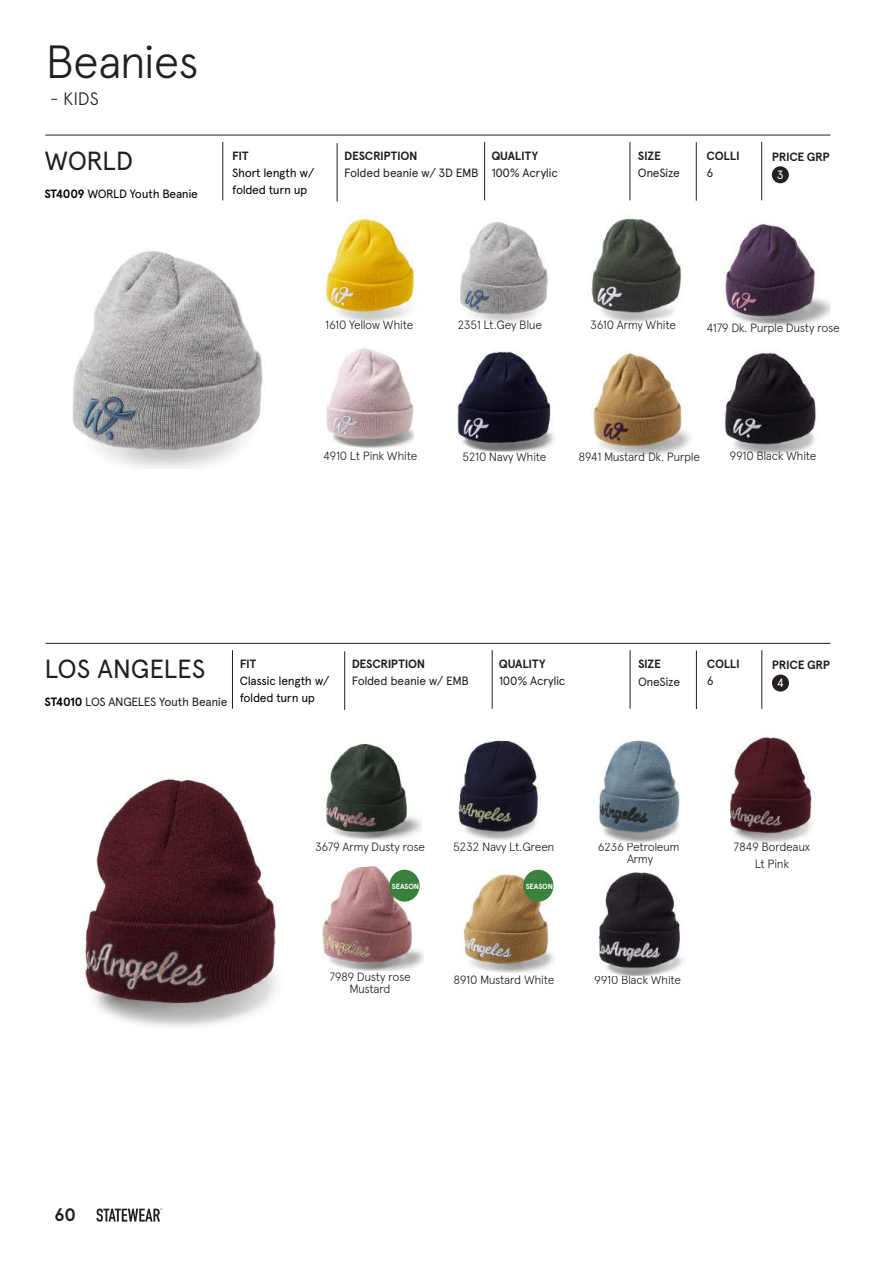
<style>
.page{position:relative;width:893px;height:1263px;background:#fff}
.page>*{position:absolute;margin:0;border:0;box-sizing:border-box;transform-origin:0 0}
.t1{font:300 46.5px "Apercu";letter-spacing:-.035em;color:#231f20}
.t2{font:26.25px "Apercu";letter-spacing:-.01em;color:#231f20}
.t3{font:300 18px "Apercu";color:#231f20}
.t4{font:700 18px "Apercu";color:#231f20}
.t5{font:300 12px/12px "Apercu";letter-spacing:-.035em;color:#231f20;text-align:center}
.t6{font:12px "Apercu";letter-spacing:-.03em;color:#231f20}
.t7{font:700 12px "Apercu";letter-spacing:-.025em;color:#231f20}
.t8{font:12px/17.2px "Apercu";letter-spacing:-.035em;color:#000}
.t9{font:12px "Apercu";color:#fff}
.t10{font:700 7.5px "Apercu";letter-spacing:-.015em;color:#fff}
.s1{font-weight:700}
.s2{font-weight:700;color:#000}
</style>
<div class="page">
<svg style="left:97px;top:1208px;width:65px;height:14px"></svg>
<img style="left:725px;top:351px;width:91px;height:103px">
<img style="left:460px;top:221px;width:88px;height:101px">
<img style="left:591px;top:218px;width:90px;height:104px">
<img style="left:325px;top:743px;width:96px;height:97px">
<img style="left:459px;top:868px;width:95px;height:104px">
<img style="left:322px;top:864px;width:102px;height:107px">
<img style="left:592px;top:352px;width:98px;height:102px">
<img style="left:723px;top:224px;width:107px;height:101px">
<hr style="left:45px;top:135px;width:785px;height:1px;background:#231f20">
<div style="left:772px;top:166px;width:17px;height:17px;background:#231f20;border-radius:50%"></div>
<hr style="left:222px;top:142px;width:1px;height:58px;background:#231f20">
<hr style="left:484px;top:142px;width:1px;height:58px;background:#231f20">
<hr style="left:630px;top:142px;width:1px;height:58px;background:#231f20">
<hr style="left:761px;top:142px;width:1px;height:58px;background:#231f20">
<hr style="left:696px;top:142px;width:1px;height:59px;background:#231f20">
<hr style="left:337px;top:143px;width:1px;height:59px;background:#231f20">
<hr style="left:46px;top:643px;width:784px;height:1px;background:#231f20">
<div style="left:772px;top:674px;width:17px;height:17px;background:#231f20;border-radius:50%"></div>
<hr style="left:232px;top:650px;width:1px;height:59px;background:#231f20">
<hr style="left:492px;top:650px;width:1px;height:59px;background:#231f20">
<hr style="left:630px;top:650px;width:1px;height:59px;background:#231f20">
<hr style="left:761px;top:650px;width:1px;height:59px;background:#231f20">
<hr style="left:696px;top:650px;width:1px;height:59px;background:#231f20">
<hr style="left:344px;top:651px;width:1px;height:59px;background:#231f20">
<img style="left:327px;top:348px;width:87px;height:100px">
<img style="left:456px;top:351px;width:98px;height:100px">
<img style="left:323px;top:214px;width:95px;height:108px">
<img style="left:72px;top:250px;width:191px;height:219px">
<img style="left:599px;top:872px;width:84px;height:103px">
<img style="left:457px;top:740px;width:81px;height:100px">
<img style="left:598px;top:740px;width:81px;height:102px">
<img style="left:84px;top:778px;width:193px;height:249px">
<img style="left:730px;top:737px;width:83px;height:106px">
<div style="left:390px;top:870px;width:29px;height:31px;background:#3a813d;border-radius:50%"></div>
<div style="left:389px;top:870px;width:31px;height:32px;border:2px solid #3a813d;border-radius:50%"></div>
<div style="left:524px;top:870px;width:29px;height:31px;background:#3a813d;border-radius:50%"></div>
<div style="left:523px;top:870px;width:30px;height:32px;border:2px solid #3a813d;border-radius:50%"></div>
<h1 class="t1" style="left:46px;top:34px;width:155px">Beanies</h1>
<h3 class="t3" style="left:50px;top:88px;width:50px">- KIDS</h3>
<h2 class="t2" style="left:44px;top:145px;width:90px">WORLD</h2>
<p class="t8" style="left:44px;top:185px;width:155px"><span class="s1">ST4009</span> WORLD Youth Beanie</p>
<p class="t7" style="left:232px;top:148px;width:18px">FIT</p>
<p class="t8" style="left:232px;top:164px;width:84px">Short length w/ folded turn up</p>
<p class="t7" style="left:344px;top:148px;width:75px">DESCRIPTION</p>
<p class="t6" style="left:344px;top:166px;width:136px">Folded beanie w/ 3D EMB</p>
<p class="t7" style="left:491px;top:148px;width:48px">QUALITY</p>
<p class="t6" style="left:491px;top:166px;width:68px">100% Acrylic</p>
<p class="t7" style="left:638px;top:149px;width:24px">SIZE</p>
<p class="t6" style="left:638px;top:166px;width:43px">OneSize</p>
<p class="t7" style="left:707px;top:148px;width:35px">COLLI</p>
<p class="t6" style="left:707px;top:166px;width:8px">6</p>
<p class="t7" style="left:772px;top:149px;width:59px">PRICE GRP</p>
<p class="t9" style="left:777px;top:168px;width:8px">3</p>
<p class="t5" style="left:325px;top:319px;width:90px">1610 Yellow White</p>
<p class="t5" style="left:457px;top:319px;width:86px">2351 Lt.Gey Blue</p>
<p class="t5" style="left:706px;top:321px;width:135px">4179 Dk. Purple Dusty rose</p>
<p class="t5" style="left:590px;top:319px;width:87px">3610 Army White</p>
<p class="t5" style="left:323px;top:450px;width:96px">4910 Lt Pink White</p>
<p class="t5" style="left:462px;top:450px;width:86px">5210 Navy White</p>
<p class="t5" style="left:729px;top:450px;width:88px">9910 Black White</p>
<p class="t5" style="left:579px;top:450px;width:123px">8941 Mustard Dk. Purple</p>
<h2 class="t2" style="left:45px;top:653px;width:162px">LOS ANGELES</h2>
<p class="t7" style="left:707px;top:657px;width:35px">COLLI</p>
<p class="t6" style="left:707px;top:674px;width:8px">6</p>
<p class="t7" style="left:240px;top:656px;width:18px">FIT</p>
<p class="t8" style="left:240px;top:672px;width:91px">Classic length w/ folded turn up</p>
<p class="t7" style="left:352px;top:656px;width:75px">DESCRIPTION</p>
<p class="t6" style="left:352px;top:674px;width:118px">Folded beanie w/ EMB</p>
<p class="t7" style="left:499px;top:656px;width:48px">QUALITY</p>
<p class="t6" style="left:499px;top:674px;width:68px">100% Acrylic</p>
<p class="t7" style="left:638px;top:657px;width:24px">SIZE</p>
<p class="t6" style="left:638px;top:674px;width:43px">OneSize</p>
<p class="t6" style="left:45px;top:695px;width:184px"><span class="s2">ST4010</span> LOS ANGELES Youth Beanie</p>
<p class="t7" style="left:772px;top:658px;width:59px">PRICE GRP</p>
<p class="t9" style="left:777px;top:676px;width:9px">4</p>
<h3 class="t4" style="left:54px;top:1204px;width:23px">60</h3>
<p class="t5" style="left:315px;top:840px;width:112px">3679 Army Dusty rose</p>
<p class="t5" style="left:453px;top:841px;width:103px">5232 Navy Lt.Green</p>
<p class="t5" style="left:598px;top:840px;width:84px">6236 Petroleum<br>Army</p>
<p class="t10" style="left:392px;top:881px;width:29px">SEASON</p>
<p class="t10" style="left:526px;top:881px;width:29px">SEASON</p>
<p class="t5" style="left:329px;top:971px;width:83px">7989 Dusty rose<br>Mustard</p>
<p class="t5" style="left:453px;top:973px;width:103px">8910 Mustard White</p>
<p class="t5" style="left:594px;top:973px;width:88px">9910 Black White</p>
<p class="t5" style="left:734px;top:838px;width:78px;line-height:17.2px">7849 Bordeaux<br>Lt Pink</p>
</div>
